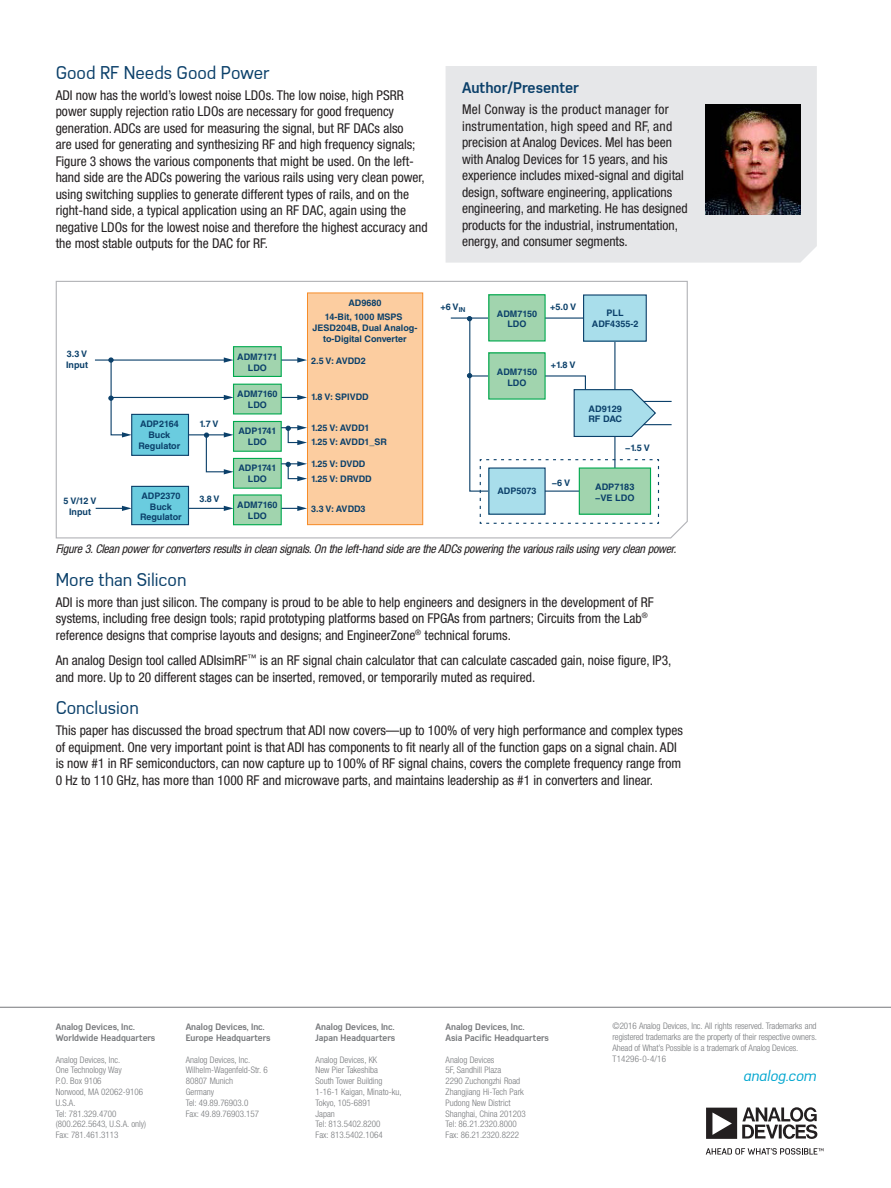
<style>
.page{position:relative;width:891px;height:1188px;background:#fff}
.page>*{position:absolute;margin:0;border:0;box-sizing:border-box;transform-origin:0 0}
.Heading_One{font:18px "Azbuka Std";color:#0b406a}
.Heading_Two{font:700 15px "Azbuka Std";color:#0b406a}
.t1{font:italic 15px "Azbuka Std";color:#00a6cf}
.Body_Copy{font:condensed 13.5px/16.5px "Helvetica Neue LT Std";color:#231f20}
.Captions{font:italic condensed 12px "Helvetica Neue LT Std";letter-spacing:-.02em;color:#231f20}
.t2{font:300 condensed 9px/10.8px "Helvetica Neue LT Std";color:#76787b}
.t3{font:700 9px/10.8px "Helvetica LT Std";color:#0b406a;text-align:center}
.t4{font:700 9px/10.8px "Azbuka Std";color:#76787b}
.t5{font:300 condensed 9px "Helvetica Neue LT Std";letter-spacing:.02em;color:#76787b}
</style>
<div class="page">
<hr style="left:0;top:1007px;width:891px;height:1px;background:#76787b">
<svg style="left:706px;top:1148px;width:117px;height:7px"></svg>
<svg style="left:706px;top:1107px;width:111px;height:32px"></svg>
<svg style="left:55px;top:280px;width:633px;height:259px"></svg>
<div style="left:307px;top:293px;width:116px;height:232px;background:#fccda0"></div>
<div style="left:307px;top:292px;width:116px;height:233px;border:1px solid #f68c29"></div>
<div style="left:132px;top:486px;width:56px;height:39px;background:#6accdf"></div>
<div style="left:131px;top:486px;width:58px;height:39px;border:1px solid #0b406a"></div>
<div style="left:132px;top:414px;width:56px;height:41px;background:#6accdf"></div>
<div style="left:131px;top:414px;width:58px;height:42px;border:1px solid #0b406a"></div>
<hr style="left:95px;top:359px;width:131px;height:2px;background:#0b406a">
<svg style="left:224px;top:357px;width:9px;height:6px"></svg>
<hr style="left:111px;top:397px;width:115px;height:1px;background:#0b406a">
<svg style="left:224px;top:395px;width:9px;height:5px"></svg>
<hr style="left:188px;top:434px;width:38px;height:1px;background:#0b406a">
<svg style="left:96px;top:506px;width:36px;height:5px"></svg>
<hr style="left:188px;top:508px;width:38px;height:1px;background:#0b406a">
<svg style="left:224px;top:506px;width:9px;height:5px"></svg>
<svg style="left:282px;top:357px;width:25px;height:6px"></svg>
<svg style="left:282px;top:395px;width:25px;height:5px"></svg>
<svg style="left:282px;top:506px;width:25px;height:5px"></svg>
<svg style="left:204px;top:432px;width:30px;height:42px"></svg>
<svg style="left:108px;top:358px;width:24px;height:79px"></svg>
<div style="left:234px;top:347px;width:47px;height:29px;background:#a1d4ae"></div>
<div style="left:233px;top:346px;width:49px;height:31px;border:1px solid #00a94e"></div>
<div style="left:234px;top:384px;width:47px;height:30px;background:#a1d4ae"></div>
<div style="left:233px;top:384px;width:49px;height:30px;border:1px solid #00a94e"></div>
<div style="left:234px;top:421px;width:47px;height:30px;background:#a1d4ae"></div>
<div style="left:233px;top:421px;width:49px;height:31px;border:1px solid #00a94e"></div>
<div style="left:234px;top:458px;width:47px;height:30px;background:#a1d4ae"></div>
<div style="left:233px;top:458px;width:49px;height:31px;border:1px solid #00a94e"></div>
<div style="left:234px;top:495px;width:47px;height:30px;background:#a1d4ae"></div>
<div style="left:233px;top:494px;width:49px;height:31px;border:1px solid #00a94e"></div>
<svg style="left:281px;top:425px;width:26px;height:20px"></svg>
<svg style="left:281px;top:461px;width:26px;height:20px"></svg>
<hr style="left:451px;top:318px;width:132px;height:1px;background:#0b406a">
<div style="left:489px;top:295px;width:56px;height:46px;background:#a1d4ae"></div>
<div style="left:488px;top:294px;width:58px;height:48px;border:1px solid #00a94e"></div>
<div style="left:489px;top:353px;width:56px;height:46px;background:#a1d4ae"></div>
<div style="left:488px;top:352px;width:58px;height:48px;border:1px solid #00a94e"></div>
<div style="left:584px;top:295px;width:62px;height:46px;background:#a9deeb"></div>
<div style="left:583px;top:294px;width:64px;height:48px;border:1px solid #0b406a"></div>
<hr style="left:622px;top:401px;width:50px;height:1px;background:#0b406a">
<hr style="left:622px;top:424px;width:50px;height:1px;background:#0b406a">
<svg style="left:479px;top:459px;width:181px;height:65px"></svg>
<svg style="left:467px;top:316px;width:5px;height:5px"></svg>
<svg style="left:467px;top:373px;width:190px;height:65px"></svg>
<div style="left:446px;top:66px;width:371px;height:197px;background:#e6e7e9"></div>
<img style="left:705px;top:104px;width:95px;height:111px">
<p class="Heading_One" style="left:56px;top:62px;width:215px">Good RF Needs Good Power</p>
<p class="Body_Copy" style="left:56px;top:87px;width:373px">ADI now has the world’s lowest noise LDOs. The low noise, high PSRR power supply rejection ratio LDOs are necessary for good frequency generation. ADCs are used for measuring the signal, but RF DACs also<br>are used for generating and synthesizing RF and high frequency signals; Figure 3 shows the various components that might be used. On the left&shy;hand side are the ADCs powering the various rails using very clean power, using switching supplies to generate different types of rails, and on the right-hand side, a typical application using an RF DAC, again using the negative LDOs for the lowest noise and therefore the highest accuracy and the most stable outputs for the DAC for RF.</p>
<p class="Heading_Two" style="left:462px;top:79px;width:118px">Author/Presenter</p>
<p class="Body_Copy" style="left:462px;top:101px;width:227px">Mel Conway is the product manager for instrumentation, high speed and RF, and precision at Analog Devices. Mel has been with Analog Devices for 15 years, and his experience includes mixed-signal and digital design, software engineering, applications engineering, and marketing. He has designed products for the industrial, instrumentation, energy, and consumer segments.</p>
<p class="t3" style="left:66px;top:348px;width:23px;text-align:left">3.3 V<br>Input</p>
<p class="t3" style="left:64px;top:495px;width:34px">5 V/12 V<br>Input</p>
<p class="t3" style="left:139px;top:418px;width:43px">ADP2164<br>Buck<br>Regulator</p>
<p class="t3" style="left:140px;top:490px;width:43px">ADP2370<br>Buck<br>Regulator</p>
<p class="t3" style="left:199px;top:418px;width:21px">1.7 V</p>
<p class="t3" style="left:199px;top:493px;width:22px">3.8 V</p>
<p class="t3" style="left:237px;top:351px;width:42px">ADM7171<br>LDO</p>
<p class="t3" style="left:237px;top:389px;width:42px">ADM7160<br>LDO</p>
<p class="t3" style="left:238px;top:425px;width:40px">ADP1741<br>LDO</p>
<p class="t3" style="left:238px;top:462px;width:40px">ADP1741<br>LDO</p>
<p class="t3" style="left:237px;top:500px;width:42px">ADM7160<br>LDO</p>
<p class="t3" style="left:348px;top:298px;width:35px">AD9680</p>
<p class="t3" style="left:313px;top:311px;width:106px">14-Bit, 1000 MSPS<br>JESD204B, Dual Analog&shy;to-Digital Converter</p>
<p class="t3" style="left:311px;top:355px;width:56px">2.5 V: AVDD2</p>
<p class="t3" style="left:311px;top:392px;width:59px">1.8 V: SPIVDD</p>
<p class="t3" style="left:311px;top:422px;width:60px">1.25 V: AVDD1</p>
<p class="t3" style="left:311px;top:436px;width:77px">1.25 V: AVDD1_SR</p>
<p class="t3" style="left:311px;top:456px;width:62px;line-height:15.3px;text-align:left">1.25 V: DVDD<br>1.25 V: DRVDD</p>
<p class="t3" style="left:311px;top:503px;width:56px">3.3 V: AVDD3</p>
<p class="t3" style="left:440px;top:301px;width:27px">+6 V<sub>IN</sub></p>
<p class="t3" style="left:550px;top:301px;width:28px">+5.0 V</p>
<p class="t3" style="left:497px;top:308px;width:42px">ADM7150<br>LDO</p>
<p class="t3" style="left:592px;top:308px;width:48px">PLL<br>ADF4355-2</p>
<p class="t3" style="left:497px;top:366px;width:42px">ADM7150<br>LDO</p>
<p class="t3" style="left:497px;top:486px;width:41px">ADP5073</p>
<p class="t3" style="left:551px;top:359px;width:26px">+1.8 V</p>
<p class="t3" style="left:552px;top:477px;width:20px">−6 V</p>
<p class="t3" style="left:588px;top:403px;width:35px;text-align:left">AD9129<br>RF DAC</p>
<p class="t3" style="left:625px;top:443px;width:26px">−1.5 V</p>
<p class="t3" style="left:595px;top:481px;width:41px;text-align:left">ADP7183 −VE LDO</p>
<p class="Captions" style="left:56px;top:541px;width:622px">Figure 3. Clean power for converters results in clean signals. On the left-hand side are the ADCs powering the various rails using very clean power.</p>
<p class="Heading_One" style="left:56px;top:569px;width:132px">More than Silicon</p>
<p class="Body_Copy" style="left:56px;top:593px;width:600px">ADI is more than just silicon. The company is proud to be able to help engineers and designers in the development of RF systems, including free design tools; rapid prototyping platforms based on FPGAs from partners; Circuits from the Lab<sup>® </sup>reference designs that comprise layouts and designs; and EngineerZone<sup>®</sup> technical forums.</p>
<p class="Body_Copy" style="left:56px;top:652px;width:617px">An analog Design tool called ADIsimRF<sup>™</sup> is an RF signal chain calculator that can calculate cascaded gain, noise figure, IP3, and more. Up to 20 different stages can be inserted, removed, or temporarily muted as required.</p>
<p class="Heading_One" style="left:56px;top:698px;width:85px">Conclusion</p>
<p class="Body_Copy" style="left:56px;top:722px;width:629px">This paper has discussed the broad spectrum that ADI now covers—up to 100% of very high performance and complex types of equipment. One very important point is that ADI has components to fit nearly all of the function gaps on a signal chain. ADI is now #1 in RF semiconductors, can now capture up to 100% of RF signal chains, covers the complete frequency range from 0 Hz to 110 GHz, has more than 1000 RF and microwave parts, and maintains leadership as #1 in converters and linear.</p>
<p class="t4" style="left:56px;top:1021px;width:101px">Analog Devices, Inc.<br>Worldwide Headquarters</p>
<p class="t2" style="left:56px;top:1054px;width:92px">Analog Devices, Inc.<br>One Technology Way<br>P.O. Box 9106<br>Norwood, MA 02062-9106<br>U.S.A.<br>Tel: 781.329.4700 (800.262.5643, U.S.A. only)<br>Fax: 781.461.3113</p>
<p class="t4" style="left:186px;top:1021px;width:86px">Analog Devices, Inc.<br>Europe Headquarters</p>
<p class="t2" style="left:186px;top:1054px;width:83px">Analog Devices, Inc.<br>Wilhelm-Wagenfeld-Str. 6<br>80807 Munich<br>Germany<br>Tel: 49.89.76903.0<br>Fax: 49.89.76903.157</p>
<p class="t4" style="left:316px;top:1021px;width:81px">Analog Devices, Inc.<br>Japan Headquarters</p>
<p class="t2" style="left:316px;top:1054px;width:87px">Analog Devices, KK<br>New Pier Takeshiba<br>South Tower Building<br>1-16-1 Kaigan, Minato-ku,<br>Tokyo, 105-6891<br>Japan<br>Tel: 813.5402.8200<br>Fax: 813.5402.1064</p>
<p class="t4" style="left:446px;top:1021px;width:105px">Analog Devices, Inc.<br>Asia Pacific Headquarters</p>
<p class="t2" style="left:446px;top:1054px;width:82px">Analog Devices<br>5F, Sandhill Plaza<br>2290 Zuchongzhi Road<br>Zhangjiang Hi-Tech Park<br>Pudong New District<br>Shanghai, China 201203<br>Tel: 86.21.2320.8000<br>Fax: 86.21.2320.8222</p>
<p class="t2" style="left:613px;top:1021px;width:206px">©2016 Analog Devices, Inc. All rights reserved. Trademarks and registered trademarks are the property of their respective owners.</p>
<p class="t2" style="left:613px;top:1042px;width:187px">Ahead of What’s Possible is a trademark of Analog Devices.</p>
<p class="t5" style="left:613px;top:1053px;width:55px">T14296-0-4/16</p>
<p class="t1" style="left:744px;top:1067px;width:75px">analog.com</p>
</div>
